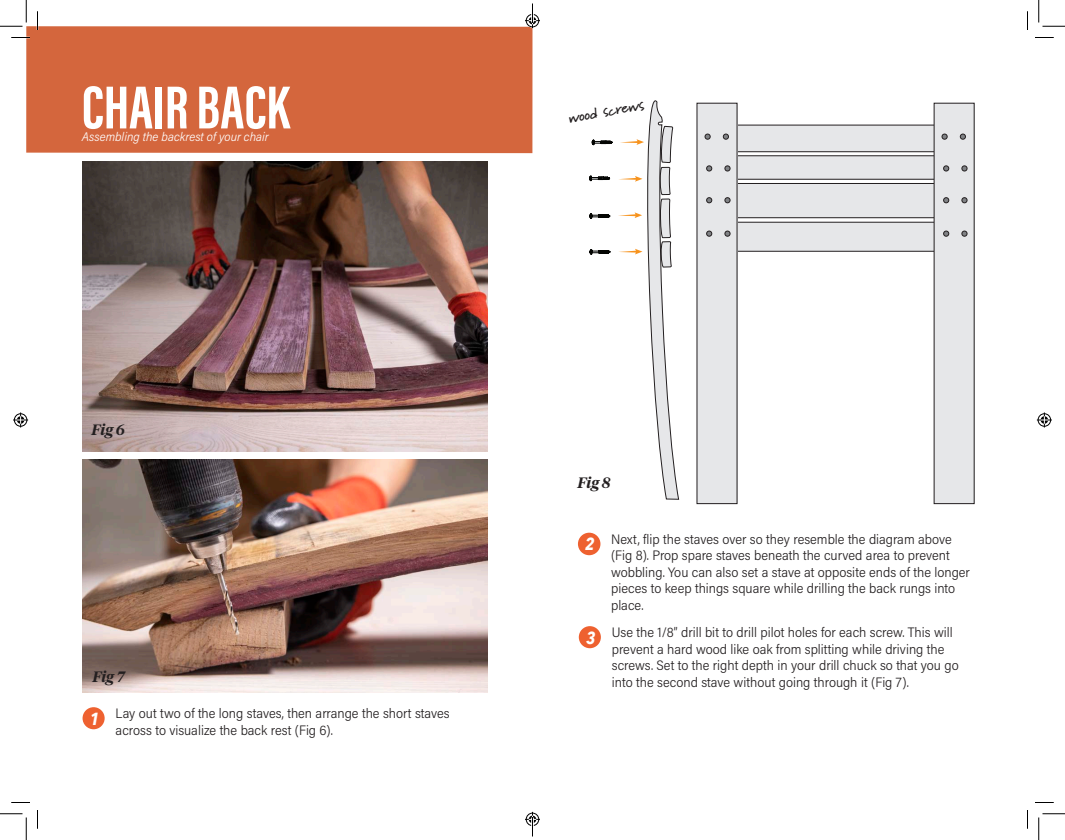
<style>
.page{position:relative;width:1065px;height:840px;background:#fff}
.page>*{position:absolute;margin:0;border:0;box-sizing:border-box;transform-origin:0 0}
.t1{font:700 62.5px "Acumin Pro Extra Cond";color:#fff}
.t2{font:italic 700 17.5px "Avenir Next Condensed";color:#fff}
.t3{font:italic 600 15px "Tiempos Headline";color:#231f20}
.t4{font:700 15px "Marydale";color:#231f20}
.BODY{font:300 13.75px/16.5px "Acumin Pro Semi Cond";color:#231f20}
.t5{font:italic 300 12.5px "Acumin Pro Semi Cond";color:#fff}
</style>
<div class="page">
<img style="left:82px;top:161px;width:406px;height:290px">
<img style="left:82px;top:460px;width:406px;height:233px">
<div style="left:578px;top:533px;width:22px;height:22px;background:#ee6130;border-radius:50%"></div>
<div style="left:83px;top:707px;width:22px;height:22px;background:#ee6130;border-radius:50%"></div>
<div style="left:26px;top:26px;width:506px;height:127px;background:#d4663d"></div>
<div style="left:579px;top:626px;width:22px;height:22px;background:#ee6130;border-radius:50%"></div>
<svg style="left:589px;top:100px;width:91px;height:400px"></svg>
<div style="left:698px;top:125px;width:276px;height:27px;background:#e6e7e9;border-radius:3px"></div>
<div style="left:697px;top:125px;width:277px;height:27px;border:1px solid #231f20;border-radius:3px"></div>
<div style="left:698px;top:156px;width:276px;height:23px;background:#e6e7e9;border-radius:3px"></div>
<div style="left:697px;top:156px;width:277px;height:24px;border:1px solid #231f20;border-radius:3px"></div>
<div style="left:698px;top:183px;width:276px;height:35px;background:#e6e7e9;border-radius:3px"></div>
<div style="left:697px;top:183px;width:277px;height:35px;border:1px solid #231f20;border-radius:3px"></div>
<div style="left:698px;top:222px;width:276px;height:29px;background:#e6e7e9;border-radius:3px"></div>
<div style="left:697px;top:222px;width:277px;height:30px;border:1px solid #231f20;border-radius:3px"></div>
<div style="left:934px;top:103px;width:40px;height:401px;background:#e6e7e9"></div>
<div style="left:697px;top:103px;width:40px;height:401px;background:#e6e7e9"></div>
<svg style="left:705px;top:134px;width:5px;height:6px"></svg>
<svg style="left:723px;top:134px;width:6px;height:6px"></svg>
<svg style="left:706px;top:166px;width:6px;height:5px"></svg>
<svg style="left:725px;top:166px;width:5px;height:5px"></svg>
<svg style="left:706px;top:197px;width:6px;height:6px"></svg>
<svg style="left:725px;top:197px;width:5px;height:6px"></svg>
<svg style="left:706px;top:231px;width:6px;height:6px"></svg>
<svg style="left:725px;top:231px;width:5px;height:6px"></svg>
<svg style="left:942px;top:134px;width:5px;height:6px"></svg>
<svg style="left:960px;top:134px;width:6px;height:6px"></svg>
<svg style="left:943px;top:166px;width:6px;height:5px"></svg>
<svg style="left:962px;top:166px;width:5px;height:5px"></svg>
<svg style="left:943px;top:197px;width:6px;height:6px"></svg>
<svg style="left:962px;top:197px;width:5px;height:6px"></svg>
<svg style="left:943px;top:231px;width:6px;height:6px"></svg>
<svg style="left:962px;top:231px;width:5px;height:6px"></svg>
<svg style="left:11px;top:37px;width:19px;height:1px"></svg>
<svg style="left:1035px;top:37px;width:19px;height:1px"></svg>
<svg style="left:11px;top:802px;width:19px;height:1px"></svg>
<svg style="left:1035px;top:802px;width:19px;height:1px"></svg>
<svg style="left:37px;top:11px;width:1px;height:19px"></svg>
<svg style="left:37px;top:810px;width:1px;height:19px"></svg>
<svg style="left:1027px;top:11px;width:1px;height:19px"></svg>
<svg style="left:1027px;top:810px;width:1px;height:19px"></svg>
<svg style="left:0;top:0;width:27px;height:27px"></svg>
<svg style="left:0;top:814px;width:27px;height:26px"></svg>
<svg style="left:1039px;top:0;width:26px;height:27px"></svg>
<svg style="left:1039px;top:814px;width:26px;height:26px"></svg>
<svg style="left:13px;top:412px;width:15px;height:16px"></svg>
<svg style="left:1037px;top:412px;width:15px;height:16px"></svg>
<svg style="left:525px;top:4px;width:15px;height:24px"></svg>
<svg style="left:525px;top:812px;width:15px;height:24px"></svg>
<p class="t1" style="left:82px;top:69px;width:209px">CHAIR BACK</p>
<p class="t5" style="left:82px;top:128px;width:188px">Assembling the backrest of your chair</p>
<p class="t3" style="left:91px;top:419px;width:35px">Fig 6</p>
<p class="t3" style="left:92px;top:666px;width:34px">Fig 7</p>
<p class="t2" style="left:90px;top:708px;width:11px">1</p>
<p class="BODY" style="left:116px;top:705px;width:336px">Lay out two of the long staves, then arrange the short staves across to visualize the back rest (Fig 6).</p>
<p class="t4" style="left:567px;top:109px;width:78px;rotate:-10deg">wood screws</p>
<p class="t3" style="left:578px;top:472px;width:35px">Fig 8</p>
<p class="t2" style="left:585px;top:533px;width:11px">2</p>
<p class="BODY" style="left:611px;top:530px;width:360px">Next, flip the staves over so they resemble the diagram above (Fig 8). Prop spare staves beneath the curved area to prevent wobbling. You can also set a stave at opposite ends of the longer pieces to keep things square while drilling the back rungs into place.</p>
<p class="t2" style="left:586px;top:627px;width:11px">3</p>
<p class="BODY" style="left:612px;top:624px;width:348px">Use the 1/8” drill bit to drill pilot holes for each screw. This will prevent a hard wood like oak from splitting while driving the screws. Set to the right depth in your drill chuck so that you go into the second stave without going through it (Fig 7).</p>
</div>
